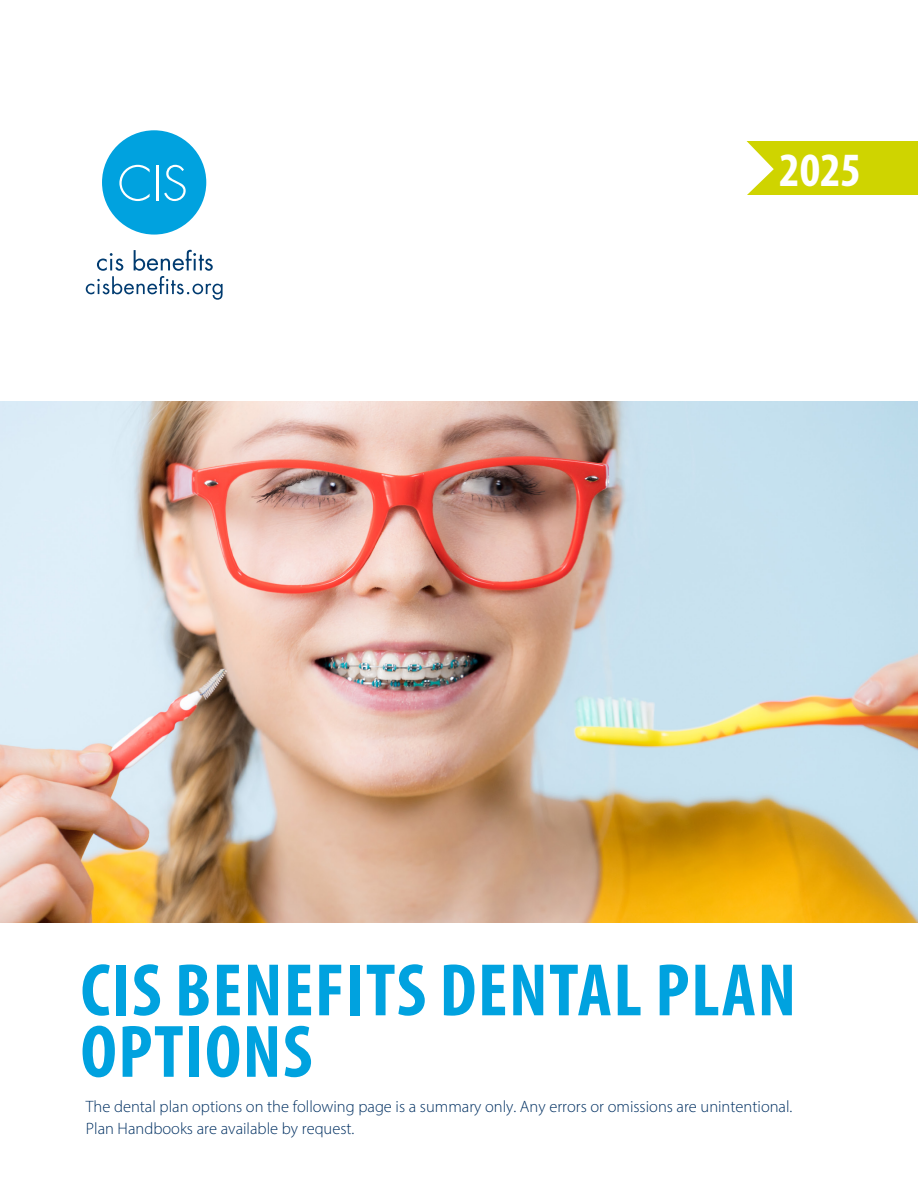
<style>
.page{position:relative;width:918px;height:1188px;background:#fff}
.page>*{position:absolute;margin:0;border:0;box-sizing:border-box;transform-origin:0 0}
.t1{font:700 condensed 75px/61.5px "Myriad Pro";letter-spacing:.02em;color:#00a2df}
.t2{font:700 condensed 48px "Myriad Pro";color:#fff}
.t3{font:300 16.5px/22.5px "Myriad Pro";color:#003062}
</style>
<div class="page">
<svg style="left:86px;top:250px;width:137px;height:50px"></svg>
<div style="left:102px;top:130px;width:104px;height:105px;background:#00a2df;border-radius:50%"></div>
<svg style="left:119px;top:165px;width:31px;height:36px"></svg>
<hr style="left:156px;top:165px;width:2px;height:36px;background:#fff">
<svg style="left:164px;top:165px;width:22px;height:36px"></svg>
<div style="left:742px;top:141px;width:176px;height:54px;background:#cfd400"></div>
<svg style="left:742px;top:141px;width:32px;height:54px"></svg>
<img style="left:0;top:402px;width:918px;height:520px">
<h2 class="t2" style="left:779px;top:140px;width:83px">2025</h2>
<h1 class="t1" style="left:81px;top:958px;width:717px">CIS BENEFITS DENTAL PLAN<br>OPTIONS</h1>
<p class="t3" style="left:86px;top:1095px;width:708px">The dental plan options on the following page is a summary only. Any errors or omissions are unintentional.<br>Plan Handbooks are available by request.</p>
</div>
